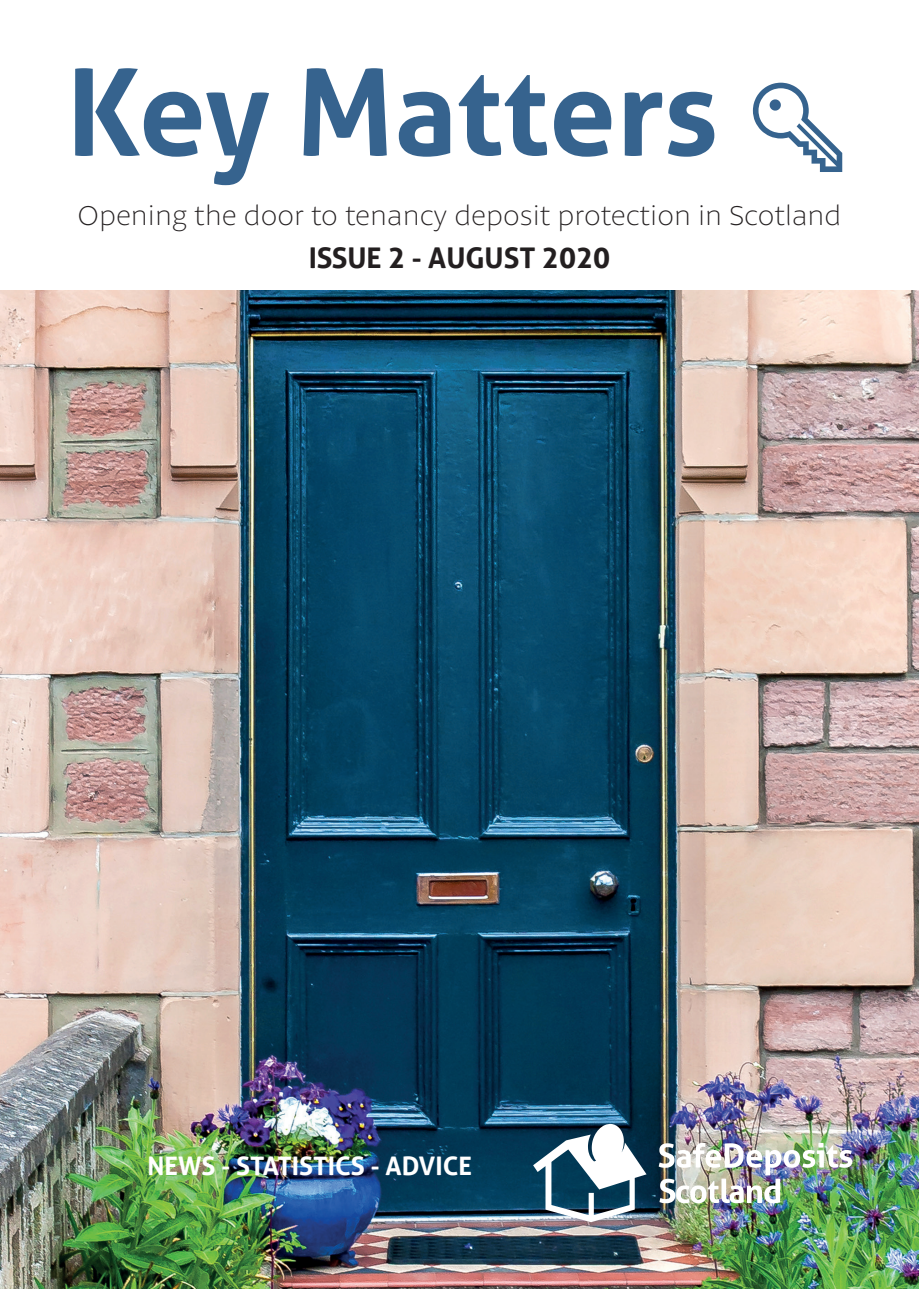
<style>
.page{position:relative;width:919px;height:1289px;background:#fff}
.page>*{position:absolute;margin:0;border:0;box-sizing:border-box;transform-origin:0 0}
.t1{font:700 120px "Aller";color:#36638e}
.t2{font:100 28.5px "Petala Pro";color:#231f20}
.t3{font:700 28.5px "Aller";color:#231f20}
.t4{font:700 25.5px "Aller";color:#fff}
</style>
<div class="page">
<img style="left:0;top:291px;width:918px;height:997px">
<img style="left:658px;top:1142px;width:194px;height:61px">
<svg style="left:533px;top:1123px;width:113px;height:99px"></svg>
<p class="t1" style="left:67px;top:39px;width:653px">Key Matters</p>
<p class="t2" style="left:77px;top:200px;width:765px">Opening the door to tenancy deposit protection in Scotland</p>
<p class="t3" style="left:308px;top:241px;width:303px">ISSUE 2 - AUGUST 2020</p>
<p class="t4" style="left:147px;top:1150px;width:326px">NEWS - STATISTICS - ADVICE</p>
</div>
